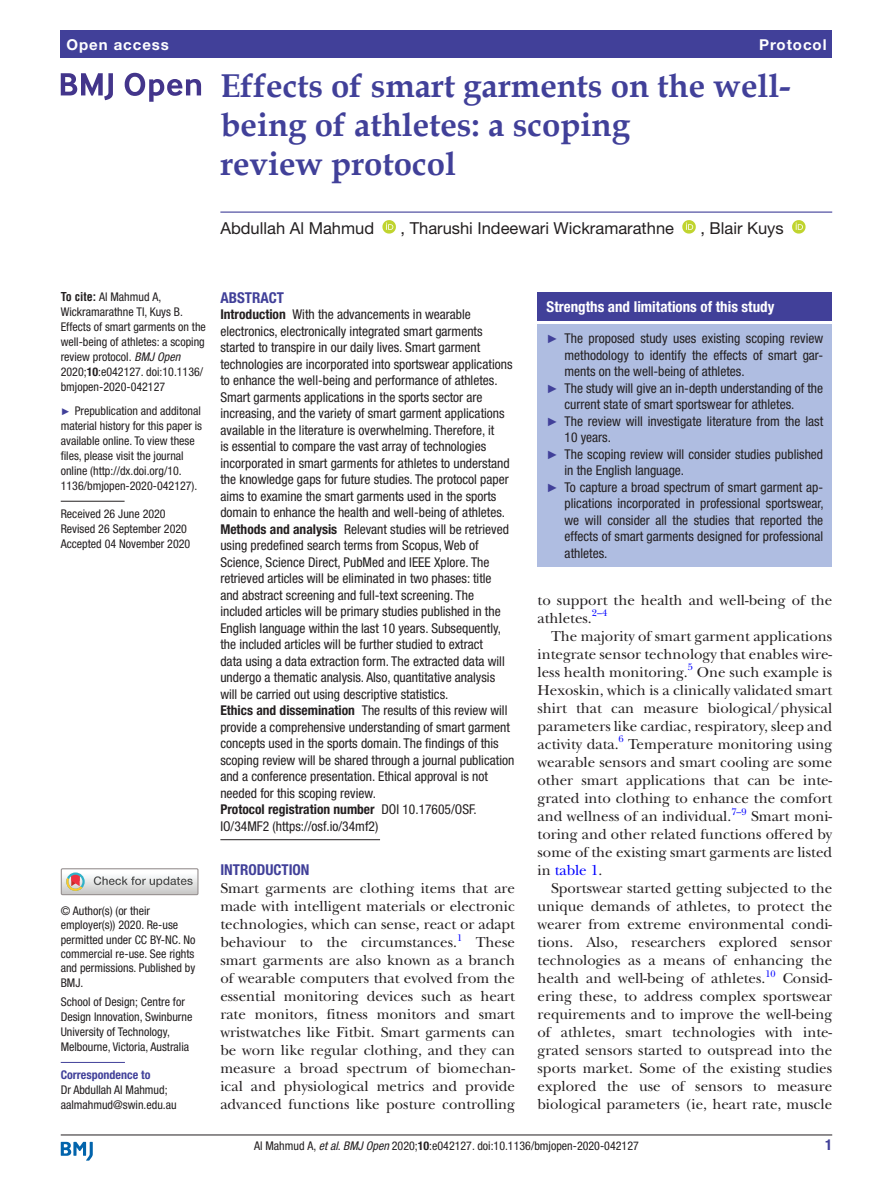
<style>
.page{position:relative;width:893px;height:1191px;background:#fff}
.page>*{position:absolute;margin:0;border:0;box-sizing:border-box;transform-origin:0 0}
.t1{font:700 33px/39px "Book Antiqua";color:#414099}
.t2{font:16.5px "Helvetica Neue LT Std";color:#231f20}
.t3{font:15px/18px "New Baskerville";color:#231f20;text-align:justify}
.t4{font:700 condensed 15px "Helvetica Neue LT Std";color:#fff}
.t5{font:700 condensed 15px "Helvetica Neue LT Std";color:#414099}
.t6{font:700 15px "Helvetica Neue LT Std";letter-spacing:.065em;color:#fff}
.t7{font:condensed 13.5px/16.5px "Helvetica Neue LT Std";color:#231f20}
.t8{font:condensed 12px/15px "Helvetica Neue LT Std";color:#231f20}
.t9{font:700 condensed 12px "Helvetica Neue LT Std";color:#414099}
.t10{font:9.9px "New Baskerville";color:#00f}
.s1{font-family:"Helvetica LT Std";font-weight:700}
.s2{font-style:italic}
.s3{font-weight:700}
.s4{font-family:"Arial";font-stretch:normal;font-size:9.75px;color:#414099}
.s5{font-family:"Arial";font-stretch:normal;font-size:12px;color:#414099}
.s6{color:#00f}
</style>
<div class="page">
<hr style="left:61px;top:1134px;width:771px;height:1px;background:#231f20">
<svg style="left:61px;top:1141px;width:32px;height:19px"></svg>
<div style="left:61px;top:31px;width:771px;height:27px;background:#414099"></div>
<hr style="left:220px;top:211px;width:612px;height:2px;background:#414099">
<svg style="left:382px;top:220px;width:14px;height:14px"></svg>
<svg style="left:682px;top:220px;width:14px;height:14px"></svg>
<svg style="left:792px;top:220px;width:14px;height:14px"></svg>
<hr style="left:61px;top:501px;width:64px;height:1px;background:#231f20">
<hr style="left:61px;top:1062px;width:64px;height:1px;background:#414099">
<svg style="left:61px;top:73px;width:52px;height:27px"></svg>
<svg style="left:125px;top:73px;width:76px;height:29px"></svg>
<div style="left:61px;top:868px;width:138px;height:27px;border:1px solid #969090"></div>
<svg style="left:61px;top:868px;width:137px;height:26px"></svg>
<hr style="left:220px;top:839px;width:160px;height:1px;background:#231f20">
<div style="left:538px;top:292px;width:294px;height:29px;background:#414099"></div>
<div style="left:538px;top:325px;width:294px;height:242px;background:#afbde1"></div>
<p class="t6" style="left:66px;top:35px;width:104px">Open access</p>
<p class="t6" style="left:759px;top:35px;width:69px">Protocol</p>
<h1 class="t1" style="left:220px;top:66px;width:572px">Effects of smart garments on the well&shy;being of athletes: a scoping<br>review protocol</h1>
<p class="t2" style="left:220px;top:218px;width:155px">Abdullah Al Mahmud</p>
<p class="t2" style="left:400px;top:218px;width:275px">, Tharushi Indeewari Wickramarathne</p>
<p class="t2" style="left:700px;top:218px;width:85px">, Blair Kuys</p>
<p class="t8" style="left:61px;top:289px;width:147px"><span class="s1">To cite:</span> Al Mahmud A,<br>Wickramarathne TI, Kuys B.<br>Effects of smart garments on the well-being of athletes: a scoping review protocol. <span class="s2">BMJ Open<br></span>2020;<span class="s3">10</span>:e042127. doi:10.1136/ bmjopen-2020-042127</p>
<p class="t8" style="left:61px;top:403px;width:143px"><span class="s4">►</span> Prepublication and additonal material history for this paper is available online. To view these files, please visit the journal online (http://dx.doi.org/10.<br>1136/bmjopen-2020-042127).</p>
<p class="t8" style="left:61px;top:506px;width:131px">Received 26 June 2020<br>Revised 26 September 2020<br>Accepted 04 November 2020</p>
<p class="t8" style="left:61px;top:903px;width:136px;line-height:14.4px">© Author(s) (or their employer(s)) 2020. Re-use permitted under CC BY-NC. No commercial re-use. See rights and permissions. Published by<br>BMJ.</p>
<p class="t8" style="left:61px;top:994px;width:133px">School of Design; Centre for<br>Design Innovation, Swinburne<br>University of Technology,<br>Melbourne, Victoria, Australia</p>
<p class="t9" style="left:61px;top:1067px;width:91px">Correspondence to</p>
<p class="t8" style="left:61px;top:1082px;width:117px">Dr Abdullah Al Mahmud; aalmahmud@swin.edu.au</p>
<p class="t5" style="left:220px;top:288px;width:65px">ABSTRACT</p>
<p class="t7" style="left:220px;top:306px;width:295px"><span class="s3">Introduction</span> With the advancements in wearable electronics, electronically integrated smart garments started to transpire in our daily lives. Smart garment technologies are incorporated into sportswear applications to enhance the well-being and performance of athletes.<br>Smart garments applications in the sports sector are increasing, and the variety of smart garment applications available in the literature is overwhelming. Therefore, it<br>is essential to compare the vast array of technologies incorporated in smart garments for athletes to understand the knowledge gaps for future studies. The protocol paper aims to examine the smart garments used in the sports domain to enhance the health and well-being of athletes.<br><span class="s3">Methods and analysis</span> Relevant studies will be retrieved using predefined search terms from Scopus, Web of Science, Science Direct, PubMed and IEEE Xplore. The retrieved articles will be eliminated in two phases: title<br>and abstract screening and full-text screening. The included articles will be primary studies published in the English language within the last 10 years. Subsequently, the included articles will be further studied to extract<br>data using a data extraction form. The extracted data will undergo a thematic analysis. Also, quantitative analysis will be carried out using descriptive statistics.<br><span class="s3">Ethics and dissemination</span> The results of this review will provide a comprehensive understanding of smart garment concepts used in the sports domain. The findings of this scoping review will be shared through a journal publication and a conference presentation. Ethical approval is not needed for this scoping review.<br><span class="s3">Protocol registration number</span> DOI 10.17605/OSF.<br>IO/34MF2 (https://osf.io/34mf2)</p>
<p class="t5" style="left:220px;top:861px;width:91px">INTRODUCTION</p>
<p class="t3" style="left:220px;top:879px;width:296px">Smart garments are clothing items that are made with intelligent materials or electronic technologies, which can sense, react or adapt behaviour to the circumstances.</p>
<p class="t10" style="left:457px;top:931px;width:7px">1</p>
<p class="t3" style="left:220px;top:933px;width:296px;text-indent:255px">These smart garments are also known as a branch of wearable computers that evolved from the essential monitoring devices such as heart rate monitors, fitness monitors and smart wristwatches like Fitbit. Smart garments can be worn like regular clothing, and they can measure a broad spectrum of biomechan&shy;ical and physiological metrics and provide advanced functions like posture controlling</p>
<p class="t4" style="left:547px;top:297px;width:229px">Strengths and limitations of this study</p>
<p class="t7" style="left:547px;top:330px;width:278px"><span class="s5">►</span> The proposed study uses existing scoping review</p>
<p class="t7" style="left:565px;top:347px;width:260px">methodology to identify the effects of smart gar-</p>
<p class="t7" style="left:565px;top:363px;width:182px">ments on the well-being of athletes.</p>
<p class="t7" style="left:547px;top:380px;width:278px"><span class="s5">►</span> The study will give an in-depth understanding of the</p>
<p class="t7" style="left:565px;top:396px;width:231px">current state of smart sportswear for athletes.</p>
<p class="t7" style="left:547px;top:413px;width:278px"><span class="s5">►</span> The review will investigate literature from the last</p>
<p class="t7" style="left:565px;top:429px;width:48px">10 years.</p>
<p class="t7" style="left:547px;top:446px;width:278px"><span class="s5">►</span> The scoping review will consider studies published</p>
<p class="t7" style="left:565px;top:462px;width:121px">in the English language.</p>
<p class="t7" style="left:547px;top:479px;width:278px"><span class="s5">►</span> To capture a broad spectrum of smart garment ap-</p>
<p class="t7" style="left:565px;top:495px;width:261px">plications incorporated in professional sportswear,</p>
<p class="t7" style="left:565px;top:512px;width:260px">we will consider all the studies that reported the</p>
<p class="t7" style="left:565px;top:528px;width:260px">effects of smart garments designed for professional</p>
<p class="t7" style="left:565px;top:545px;width:44px">athletes.</p>
<p class="t3" style="left:538px;top:591px;width:296px">to support the health and well-being of the athletes.<sup>2–4</sup></p>
<p class="t3" style="left:538px;top:627px;width:296px;text-indent:14px">The majority of smart garment applications integrate sensor technology that enables wire&shy;less health monitoring.</p>
<p class="t10" style="left:688px;top:661px;width:7px">5</p>
<p class="t3" style="left:538px;top:663px;width:296px;text-indent:159px">One such example is Hexoskin, which is a clinically validated smart shirt that can measure biological/physical parameters like cardiac, respiratory, sleep and activity data.</p>
<p class="t10" style="left:619px;top:733px;width:7px">6</p>
<p class="t3" style="left:538px;top:735px;width:296px;text-indent:91px">Temperature monitoring using wearable sensors and smart cooling are some other smart applications that can be inte&shy;grated into clothing to enhance the comfort and wellness of an individual.</p>
<p class="t10" style="left:731px;top:805px;width:17px">7–9</p>
<p class="t3" style="left:538px;top:807px;width:296px;text-indent:213px">Smart moni&shy;toring and other related functions offered by some of the existing smart garments are listed in <span class="s6">table 1</span>.</p>
<p class="t3" style="left:538px;top:879px;width:296px;text-indent:13px">Sportswear started getting subjected to the unique demands of athletes, to protect the wearer from extreme environmental condi&shy;tions. Also, researchers explored sensor technologies as a means of enhancing the health and well-being of athletes.</p>
<p class="t10" style="left:765px;top:967px;width:12px">10</p>
<p class="t3" style="left:538px;top:969px;width:296px;text-indent:245px">Consid&shy;ering these, to address complex sportswear requirements and to improve the well-being of athletes, smart technologies with inte&shy;grated sensors started to outspread into the sports market. Some of the existing studies explored the use of sensors to measure biological parameters (ie, heart rate, muscle</p>
<p class="t8" style="left:254px;top:1137px;width:386px">Al Mahmud A, <span class="s2">et al</span>. <span class="s2">BMJ Open</span> 2020;<span class="s3">10</span>:e042127. doi:10.1136/bmjopen-2020-042127</p>
<p class="t5" style="left:825px;top:1135px;width:9px">1</p>
</div>
